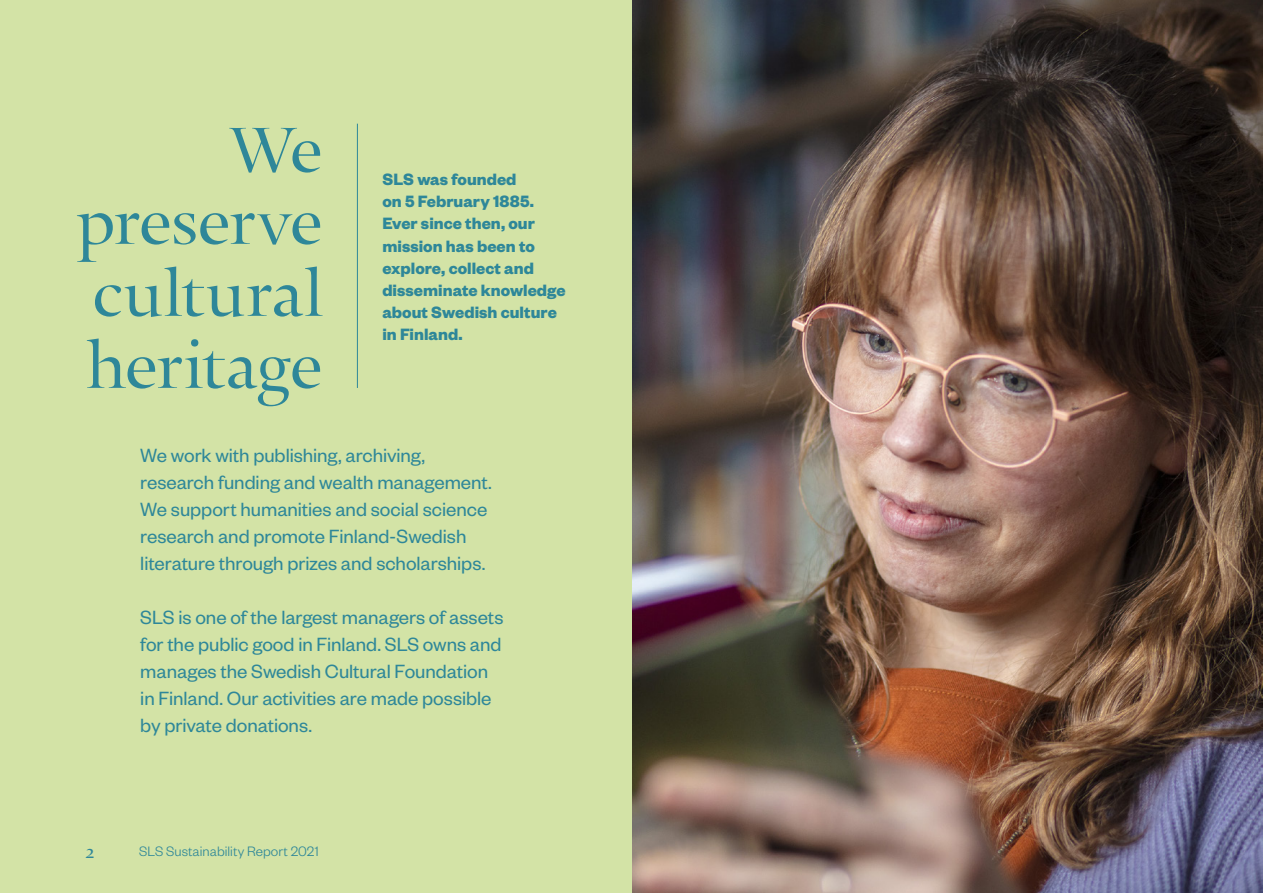
<style>
.page{position:relative;width:1263px;height:893px;background:#fff}
.page>*{position:absolute;margin:0;border:0;box-sizing:border-box;transform-origin:0 0}
.otsikko_24_26{font:300 72px/72px "Thema Std";letter-spacing:-.015em;color:#2e8799}
.ingressi_14_18{font:21px/27px "Founders Grotesk";letter-spacing:-.005em;color:#2e8799}
.t1{font:300 21px "Thema Std";color:#2e8799}
.väliotsikko_12_14_8{font:700 18px/22.2px "Founders Grotesk";color:#2e8799}
.t2{font:300 15px "Founders Grotesk";letter-spacing:.005em;color:#2e8799}
</style>
<div class="page">
<img style="left:631px;top:0;width:632px;height:893px">
<div style="left:0;top:0;width:631px;height:893px;background:#d3e3a6"></div>
<hr style="left:357px;top:124px;width:1px;height:264px;background:#2e8799">
<p class="otsikko_24_26" style="left:230px;top:119px;width:94px">We</p>
<p class="otsikko_24_26" style="left:77px;top:191px;width:248px">preserve cultural</p>
<p class="otsikko_24_26" style="left:87px;top:335px;width:238px">heritage</p>
<p class="väliotsikko_12_14_8" style="left:382px;top:167px;width:154px">SLS was founded on 5 February 1885.<br>Ever since then, our</p>
<p class="väliotsikko_12_14_8" style="left:382px;top:234px;width:154px">mission has been to</p>
<p class="väliotsikko_12_14_8" style="left:382px;top:256px;width:153px">explore, collect and</p>
<p class="väliotsikko_12_14_8" style="left:382px;top:278px;width:185px">disseminate knowledge about Swedish culture</p>
<p class="väliotsikko_12_14_8" style="left:382px;top:323px;width:82px">in Finland.</p>
<p class="ingressi_14_18" style="left:140px;top:440px;width:286px">We work with publishing, archiving,</p>
<p class="ingressi_14_18" style="left:140px;top:467px;width:353px">research funding and wealth management.</p>
<p class="ingressi_14_18" style="left:140px;top:494px;width:348px">We support humanities and social science</p>
<p class="ingressi_14_18" style="left:140px;top:521px;width:328px">research and promote Finland-Swedish</p>
<p class="ingressi_14_18" style="left:140px;top:548px;width:347px">literature through prizes and scholarships.</p>
<p class="ingressi_14_18" style="left:140px;top:602px;width:365px">SLS is one of the largest managers of assets for the public good in Finland. SLS owns and manages the Swedish Cultural Foundation in Finland. Our activities are made possible by private donations.</p>
<p class="t1" style="left:85px;top:840px;width:10px">2</p>
<p class="t2" style="left:139px;top:842px;width:181px">SLS Sustainability Report 2021</p>
</div>
